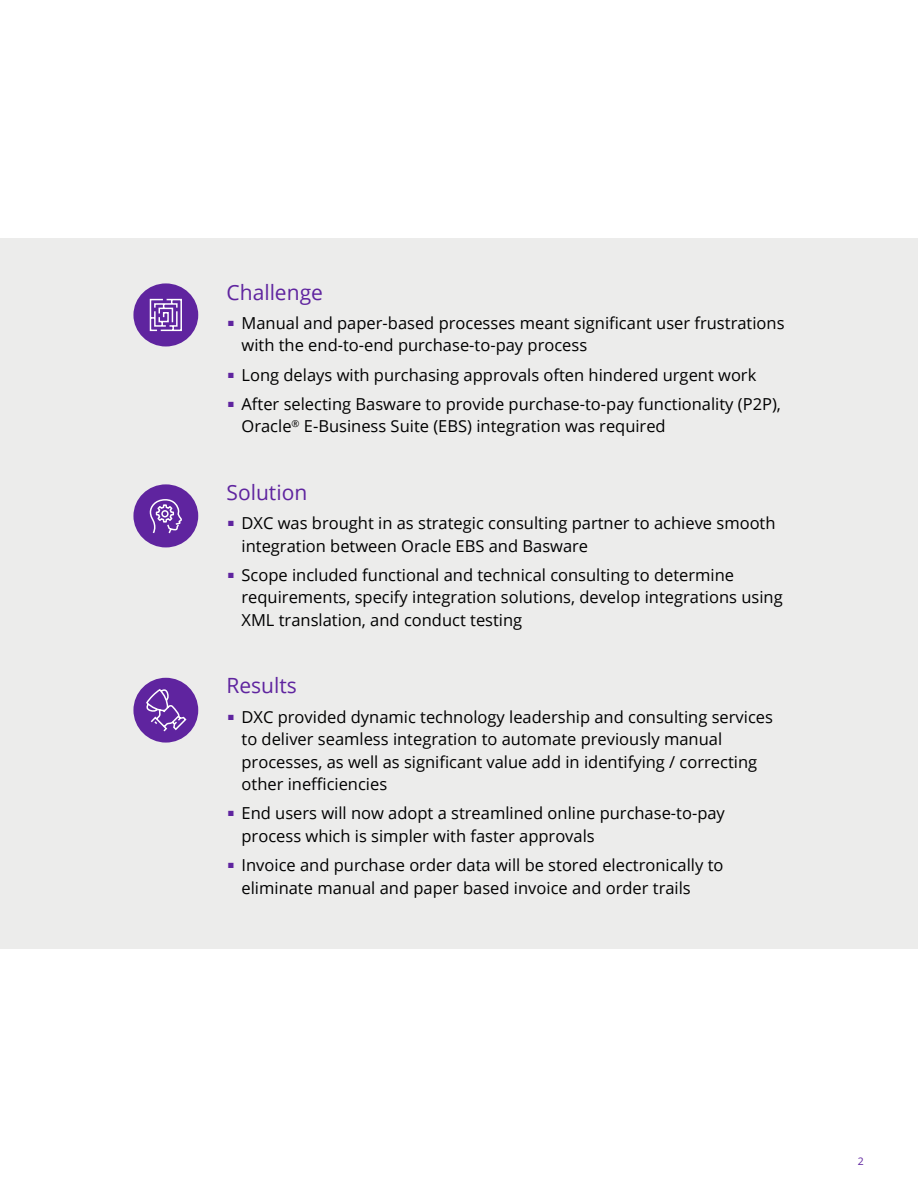
<style>
.page{position:relative;width:918px;height:1188px;background:#fff}
.page>*{position:absolute;margin:0;border:0;box-sizing:border-box;transform-origin:0 0}
.t1{font:21px "Open Sans";color:#5f249f}
.t2{font:16.5px/22.5px "Open Sans";color:#000}
.t3{font:10.5px "Open Sans";color:#5f249f}
</style>
<div class="page">
<div style="left:0;top:239px;width:918px;height:710px;background:#ececeb"></div>
<div style="left:133px;top:678px;width:65px;height:65px;background:#5f249f;border-radius:50%"></div>
<svg style="left:146px;top:689px;width:41px;height:43px"></svg>
<div style="left:133px;top:484px;width:65px;height:63px;background:#5f249f;border-radius:50%"></div>
<svg style="left:149px;top:499px;width:33px;height:35px"></svg>
<div style="left:133px;top:283px;width:65px;height:63px;background:#5f249f;border-radius:50%"></div>
<svg style="left:149px;top:298px;width:33px;height:34px"></svg>
<p class="t1" style="left:227px;top:277px;width:98px">Challenge</p>
<p class="t2" style="left:242px;top:311px;width:545px;text-indent:-13px"><sup>■</sup> Manual and paper-based processes meant significant user frustrations with the end-to-end purchase-to-pay process</p>
<p class="t2" style="left:228px;top:363px;width:530px"><sup>■</sup> Long delays with purchasing approvals often hindered urgent work</p>
<p class="t2" style="left:242px;top:392px;width:541px;text-indent:-13px"><sup>■</sup> After selecting Basware to provide purchase-to-pay functionality (P2P),<br>Oracle<sup>®</sup> E-Business Suite (EBS) integration was required</p>
<p class="t1" style="left:227px;top:478px;width:82px">Solution</p>
<p class="t2" style="left:242px;top:511px;width:536px;text-indent:-13px"><sup>■</sup> DXC was brought in as strategic consulting partner to achieve smooth integration between Oracle EBS and Basware</p>
<p class="t2" style="left:242px;top:563px;width:543px;text-indent:-13px"><sup>■</sup> Scope included functional and technical consulting to determine requirements, specify integration solutions, develop integrations using<br>XML translation, and conduct testing</p>
<p class="t1" style="left:227px;top:671px;width:72px">Results</p>
<p class="t2" style="left:242px;top:705px;width:533px;text-indent:-13px"><sup>■</sup> DXC provided dynamic technology leadership and consulting services to deliver seamless integration to automate previously manual processes, as well as significant value add in identifying / correcting other inefficiencies</p>
<p class="t2" style="left:242px;top:802px;width:485px;text-indent:-13px"><sup>■</sup> End users will now adopt a streamlined online purchase-to-pay process which is simpler with faster approvals</p>
<p class="t2" style="left:242px;top:853px;width:483px;text-indent:-13px"><sup>■</sup> Invoice and purchase order data will be stored electronically to eliminate manual and paper based invoice and order trails</p>
<p class="t3" style="left:858px;top:1154px;width:8px">2</p>
</div>
